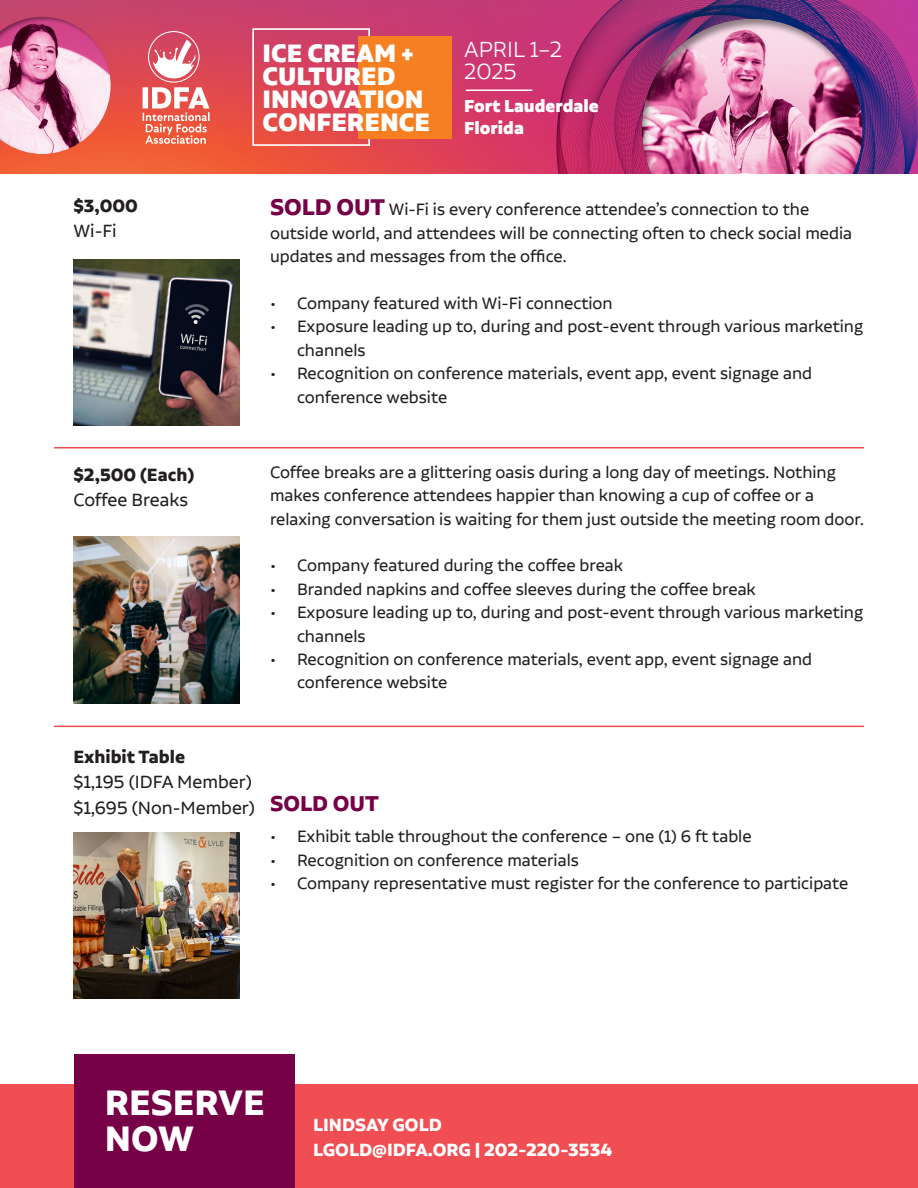
<style>
.page{position:relative;width:918px;height:1188px;background:#fff}
.page>*{position:absolute;margin:0;border:0;box-sizing:border-box;transform-origin:0 0}
.t1{font:700 42px "Aalto Sans Pro";color:#fff}
.t2{font:900 29.85px/23px "Aalto Sans Pro";color:#fff}
.t3{font:300 25.95px/21.6px "Aalto Sans Pro";color:#fff}
.t4{font:700 25.5px "Aalto Sans Pro";color:#760147}
.t5{font:21px "Aalto Sans Pro";color:#231f20}
.t6{font:700 21px "Aalto Sans Pro";color:#fff}
.t7{font:700 21px "Aalto Sans Pro";color:#231f20}
.t8{font:900 20.55px/21.6px "Aalto Sans Pro";color:#fff}
.t9{font:19.5px/23.4px "Aalto Sans Pro";color:#231f20}
.s1{font-weight:700;font-size:27px;color:#760147}
</style>
<div class="page">
<div style="left:0;top:1084px;width:918px;height:104px;background:#f04e53"></div>
<div style="left:75px;top:1054px;width:220px;height:134px;background:#760147"></div>
<hr style="left:54px;top:447px;width:810px;height:1px;background:#f04e53">
<hr style="left:54px;top:726px;width:810px;height:1px;background:#f04e53">
<img style="left:73px;top:832px;width:167px;height:166px">
<img style="left:73px;top:259px;width:167px;height:167px">
<img style="left:73px;top:537px;width:167px;height:166px">
<img style="left:134px;top:0;width:367px;height:173px">
<svg style="left:143px;top:31px;width:67px;height:113px"></svg>
<div style="left:252px;top:28px;width:118px;height:118px;border:2px solid #fff"></div>
<div style="left:358px;top:36px;width:94px;height:102px;background:#f57f21"></div>
<svg style="left:0;top:0;width:134px;height:174px"></svg>
<hr style="left:466px;top:90px;width:66px;height:1px;background:#fff">
<img style="left:501px;top:0;width:417px;height:174px">
<div style="left:641px;top:17px;width:222px;height:223px;background:#231f20;opacity:.5"></div>
<div style="left:528px;top:175px;width:390px;height:74px;background:#fff"></div>
<p class="t2" style="left:263px;top:42px;width:152px">ICE CREAM +<br>CULTURED</p>
<p class="t2" style="left:263px;top:88px;width:169px">INNOVATION<br>CONFERENCE</p>
<p class="t3" style="left:464px;top:38px;width:99px">APRIL 1–2<br>2025</p>
<p class="t8" style="left:464px;top:95px;width:136px">Fort Lauderdale<br>Florida</p>
<p class="t7" style="left:73px;top:194px;width:66px">$3,000</p>
<p class="t5" style="left:73px;top:220px;width:45px">Wi-Fi</p>
<p class="t9" style="left:270px;top:198px;width:584px"><span class="s1">SOLD OUT</span> Wi-Fi is every conference attendee’s connection to the outside world, and attendees will be connecting often to check social media updates and messages from the office.</p>
<p class="t9" style="left:270px;top:291px;width:344px">• Company featured with Wi-Fi connection</p>
<p class="t9" style="left:297px;top:315px;width:568px;text-indent:-27px">• Exposure leading up to, during and post-event through various marketing channels</p>
<p class="t9" style="left:297px;top:361px;width:517px;text-indent:-27px">• Recognition on conference materials, event app, event signage and conference website</p>
<p class="t7" style="left:73px;top:463px;width:122px">$2,500 (Each)</p>
<p class="t5" style="left:73px;top:489px;width:116px">Coffee Breaks</p>
<p class="t9" style="left:270px;top:460px;width:595px">Coffee breaks are a glittering oasis during a long day of meetings. Nothing makes conference attendees happier than knowing a cup of coffee or a relaxing conversation is waiting for them just outside the meeting room door.</p>
<p class="t9" style="left:270px;top:554px;width:355px">• Company featured during the coffee break</p>
<p class="t9" style="left:270px;top:577px;width:487px">• Branded napkins and coffee sleeves during the coffee break</p>
<p class="t9" style="left:297px;top:600px;width:568px;text-indent:-27px">• Exposure leading up to, during and post-event through various marketing channels</p>
<p class="t9" style="left:297px;top:647px;width:517px;text-indent:-27px">• Recognition on conference materials, event app, event signage and conference website</p>
<p class="t7" style="left:73px;top:745px;width:113px">Exhibit Table</p>
<p class="t5" style="left:73px;top:771px;width:180px">$1,195 (IDFA Member)</p>
<p class="t5" style="left:73px;top:796px;width:183px">$1,695 (Non-Member)</p>
<p class="t4" style="left:270px;top:789px;width:110px">SOLD OUT</p>
<p class="t9" style="left:270px;top:825px;width:483px">• Exhibit table throughout the conference – one (1) 6 ft table</p>
<p class="t9" style="left:270px;top:848px;width:310px">• Recognition on conference materials</p>
<p class="t9" style="left:270px;top:871px;width:580px">• Company representative must register for the conference to participate</p>
<p class="t1" style="left:105px;top:1079px;width:161px">RESERVE</p>
<p class="t1" style="left:105px;top:1115px;width:91px">NOW</p>
<p class="t6" style="left:313px;top:1113px;width:130px">LINDSAY GOLD</p>
<p class="t6" style="left:313px;top:1138px;width:301px">LGOLD@IDFA.ORG | 202-220-3534</p>
</div>
